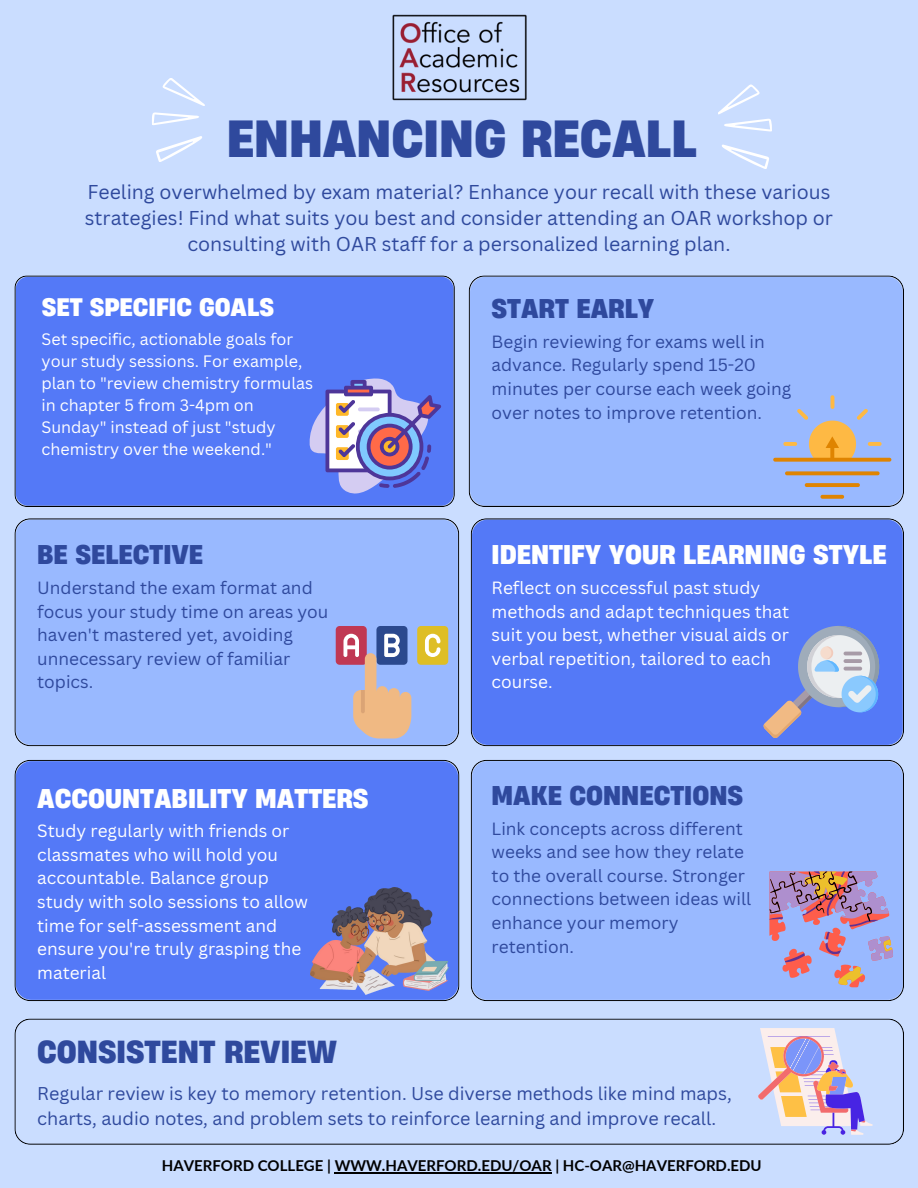
<style>
.page{position:relative;width:918px;height:1188px;background:#caddff}
.page>*{position:absolute;margin:0;border:0;box-sizing:border-box;transform-origin:0 0}
.t1{font:700 49.05px "Heading Now 66";color:#2f499d}
.t2{font:700 30px "Heading Now 66";color:#2f499d}
.t3{font:700 25.5px "Heading Now 66";color:#fff}
.t4{font:700 25.5px "Heading Now 66";color:#2f499d}
.t5{font:700 23.85px "Heading Now 66";color:#fff}
.t6{font:19.5px/25.8px "Canva Sans";color:#2f499d;text-align:center}
.t7{font:18px/24.8px "Canva Sans";color:#2f499d}
.t8{font:17.25px/23.7px "Canva Sans";color:#2f499d}
.t9{font:17.25px/23.7px "Canva Sans";color:#fff}
.t10{font:16.05px/22px "Canva Sans";color:#fff}
.t11{font:700 15px "Lato";color:#000}
</style>
<div class="page">
<div style="left:14px;top:275px;width:440px;height:232px;background:#5479f7"></div>
<div style="left:15px;top:518px;width:444px;height:228px;background:#99b9ff"></div>
<div style="left:469px;top:275px;width:435px;height:232px;background:#99b9ff"></div>
<div style="left:471px;top:518px;width:433px;height:228px;background:#5479f7"></div>
<div style="left:14px;top:760px;width:445px;height:241px;background:#5479f7"></div>
<div style="left:471px;top:760px;width:433px;height:241px;background:#99b9ff"></div>
<svg style="left:152px;top:78px;width:53px;height:84px"></svg>
<svg style="left:718px;top:84px;width:54px;height:85px"></svg>
<svg style="left:309px;top:378px;width:132px;height:116px;background:#9090d3"></svg>
<svg style="left:773px;top:395px;width:118px;height:67px;background:#b2b5c6"></svg>
<svg style="left:785px;top:471px;width:95px;height:4px"></svg>
<svg style="left:805px;top:483px;width:55px;height:4px"></svg>
<svg style="left:821px;top:495px;width:23px;height:4px"></svg>
<div style="left:417px;top:626px;width:31px;height:39px;background:#debe25;border-radius:4px"></div>
<svg style="left:425px;top:634px;width:15px;height:23px"></svg>
<svg style="left:336px;top:626px;width:75px;height:112px;background:#b5a1b2"></svg>
<svg style="left:763px;top:609px;width:133px;height:129px;background:#7d96e8"></svg>
<img style="left:310px;top:887px;width:138px;height:107px">
<svg style="left:769px;top:871px;width:124px;height:116px;background:#ad96be"></svg>
<svg style="left:14px;top:1019px;width:890px;height:126px"></svg>
<svg style="left:758px;top:1028px;width:115px;height:107px"></svg>
<img style="left:392px;top:14px;width:135px;height:87px">
<hr style="left:335px;top:1173px;width:217px;height:1px;background:#000">
<p class="t1" style="left:227px;top:106px;width:472px">ENHANCING RECALL</p>
<h3 class="t6" style="left:85px;top:179px;width:750px">Feeling overwhelmed by exam material? Enhance your recall with these various strategies! Find what suits you best and consider attending an OAR workshop or consulting with OAR staff for a personalized learning plan.</h3>
<p class="t5" style="left:42px;top:291px;width:234px">SET SPECIFIC GOALS</p>
<h3 class="t4" style="left:492px;top:291px;width:164px">START EARLY</h3>
<h4 class="t10" style="left:42px;top:328px;width:273px">Set specific, actionable goals for your study sessions. For example, plan to "review chemistry formulas in chapter 5 from 3-4pm on<br>Sunday" instead of just "study chemistry over the weekend."</h4>
<h5 class="t4" style="left:37px;top:538px;width:167px">BE SELECTIVE</h5>
<p class="t8" style="left:37px;top:575px;width:293px">Understand the exam format and focus your study time on areas you haven't mastered yet, avoiding unnecessary review of familiar topics.</p>
<h1 class="t8" style="left:492px;top:329px;width:301px">Begin reviewing for exams well in advance. Regularly spend 15-20 minutes per course each week going over notes to improve retention.</h1>
<h3 class="t3" style="left:492px;top:538px;width:397px">IDENTIFY YOUR LEARNING STYLE</h3>
<h5 class="t9" style="left:492px;top:575px;width:299px">Reflect on successful past study methods and adapt techniques that suit you best, whether visual aids or verbal repetition, tailored to each course.</h5>
<h5 class="t3" style="left:37px;top:781px;width:333px">ACCOUNTABILITY MATTERS</h5>
<p class="t4" style="left:492px;top:778px;width:253px">MAKE CONNECTIONS</p>
<h3 class="t9" style="left:37px;top:819px;width:272px">Study regularly with friends or classmates who will hold you accountable. Balance group study with solo sessions to allow time for self-assessment and ensure you're truly grasping the material</h3>
<h5 class="t8" style="left:492px;top:816px;width:261px">Link concepts across different weeks and see how they relate to the overall course. Stronger connections between ideas will enhance your memory retention.</h5>
<p class="t2" style="left:37px;top:1032px;width:301px">CONSISTENT REVIEW</p>
<h3 class="t7" style="left:37px;top:1081px;width:696px">Regular review is key to memory retention. Use diverse methods like mind maps, charts, audio notes, and problem sets to reinforce learning and improve recall.</h3>
<h5 class="t11" style="left:162px;top:1157px;width:601px">HAVERFORD COLLEGE | WWW.HAVERFORD.EDU/OAR | HC-OAR@HAVERFORD.EDU</h5>
</div>
